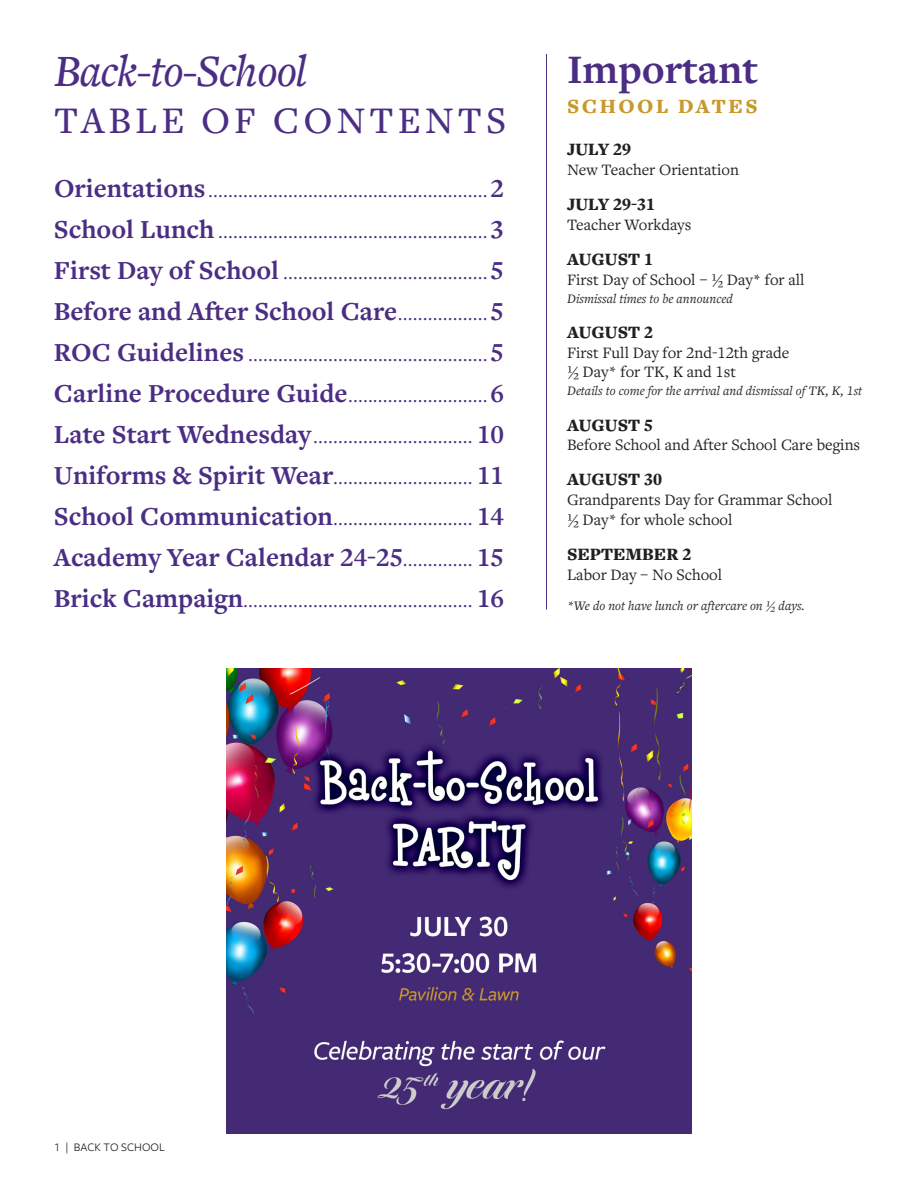
<style>
.page{position:relative;width:918px;height:1188px;background:#fff}
.page>*{position:absolute;margin:0;border:0;box-sizing:border-box;transform-origin:0 0}
.t1{font:italic 500 46.5px "Freight Text Pro";letter-spacing:-.025em;color:#4b2e83}
.t2{font:700 42px "Freight Text Pro";color:#4b2e83}
.t3{font:500 39px "Freight Text Pro";letter-spacing:.1em;color:#4b2e83}
.t4{font:700 27px "Freight Text Pro";color:#4b2e83}
.t5{font:900 21px "Freight Text Pro";letter-spacing:.12em;color:#c8992b}
.t6{font:900 18px "Freight Text Pro";color:#231f20}
.t7{font:16.5px/19.8px "Freight Text Pro";color:#231f20}
.t8{font:700 15px "Freight Text Pro";color:#4b2e83}
.t9{font:italic 13.5px "Freight Text Pro";color:#231f20}
.t10{font:12px "Freight Sans Pro";color:#231f20}
.s1{font-size:27px}
.s2{font-size:15px}
</style>
<div class="page">
<img style="left:226px;top:668px;width:466px;height:466px">
<hr style="left:546px;top:54px;width:1px;height:556px;background:#4b2e83">
<h1 class="t1" style="left:54px;top:41px;width:255px">Back-to-School</h1>
<h3 class="t3" style="left:54px;top:95px;width:454px">TABLE OF CONTENTS</h3>
<p class="t8" style="left:54px;top:182px;width:451px"><span class="s1">Orientations</span> ........................................................ <span class="s1">2</span></p>
<p class="t8" style="left:54px;top:223px;width:452px"><span class="s1">School Lunch</span> ...................................................... <span class="s1">3</span></p>
<p class="t8" style="left:54px;top:264px;width:452px"><span class="s1">First Day of School</span> ......................................... <span class="s1">5</span></p>
<h3 class="t4" style="left:54px;top:293px;width:452px">Before and After School Care<span class="s2">..................</span> 5</h3>
<p class="t8" style="left:54px;top:346px;width:452px"><span class="s1">ROC Guidelines</span> ................................................ <span class="s1">5</span></p>
<p class="t8" style="left:54px;top:387px;width:452px"><span class="s1">Carline Procedure Guide</span>............................ <span class="s1">6</span></p>
<p class="t8" style="left:54px;top:428px;width:452px"><span class="s1">Late Start Wednesday</span>................................ <span class="s1">10</span></p>
<p class="t8" style="left:54px;top:469px;width:452px"><span class="s1">Uniforms &amp; Spirit Wear</span>............................ <span class="s1">11</span></p>
<p class="t8" style="left:54px;top:510px;width:452px"><span class="s1">School Communication</span>............................ <span class="s1">14</span></p>
<h3 class="t4" style="left:54px;top:539px;width:452px">Academy Year Calendar 24-25<span class="s2">..............</span> 15</h3>
<p class="t8" style="left:54px;top:592px;width:452px"><span class="s1">Brick Campaign</span>.............................................. <span class="s1">16</span></p>
<h2 class="t2" style="left:567px;top:42px;width:193px">Important</h2>
<h3 class="t5" style="left:567px;top:92px;width:192px">SCHOOL DATES</h3>
<p class="t6" style="left:567px;top:137px;width:66px">JULY 29</p>
<p class="t7" style="left:567px;top:159px;width:174px">New Teacher Orientation</p>
<p class="t6" style="left:567px;top:192px;width:90px">JULY 29-31</p>
<p class="t7" style="left:567px;top:214px;width:126px">Teacher Workdays</p>
<p class="t6" style="left:567px;top:247px;width:88px">AUGUST 1</p>
<p class="t7" style="left:567px;top:269px;width:239px">First Day of School – ½ Day* for all</p>
<p class="t9" style="left:567px;top:289px;width:167px">Dismissal times to be announced</p>
<p class="t6" style="left:567px;top:320px;width:88px">AUGUST 2</p>
<p class="t7" style="left:567px;top:342px;width:224px">First Full Day for 2nd-12th grade ½ Day* for TK, K and 1st</p>
<p class="t9" style="left:567px;top:382px;width:297px">Details to come for the arrival and dismissal of TK, K, 1st</p>
<p class="t6" style="left:567px;top:413px;width:88px">AUGUST 5</p>
<p class="t7" style="left:567px;top:435px;width:295px">Before School and After School Care begins</p>
<p class="t6" style="left:567px;top:468px;width:97px">AUGUST 30</p>
<p class="t7" style="left:567px;top:489px;width:267px">Grandparents Day for Grammar School ½ Day* for whole school</p>
<p class="t6" style="left:567px;top:542px;width:126px">SEPTEMBER 2</p>
<p class="t7" style="left:567px;top:564px;width:157px">Labor Day – No School</p>
<p class="t9" style="left:567px;top:596px;width:239px">*We do not have lunch or aftercare on ½ days.</p>
<p class="t10" style="left:54px;top:1139px;width:112px">1 | BACK TO SCHOOL</p>
</div>
